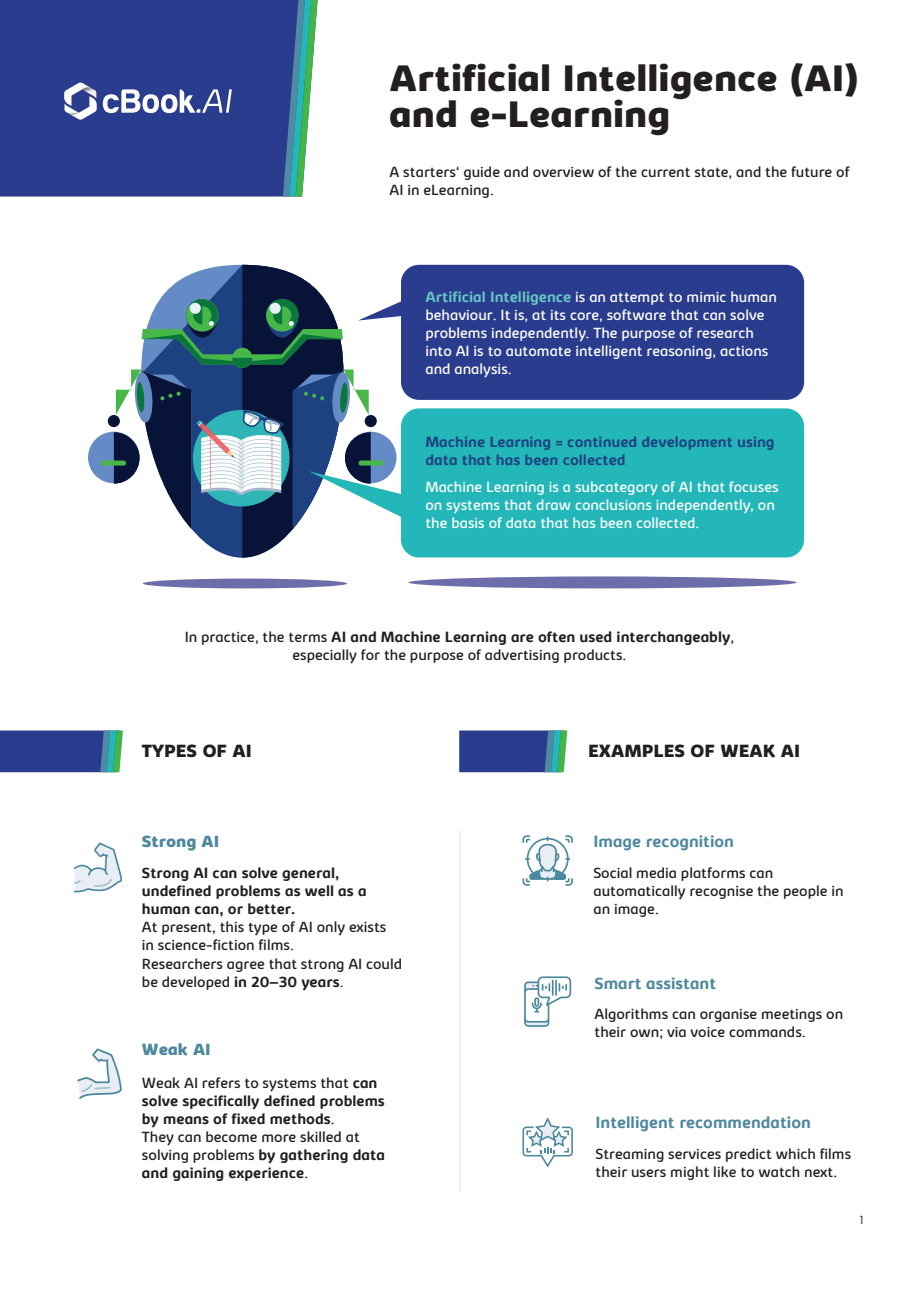
<style>
.page{position:relative;width:919px;height:1289px;background:#fff}
.page>*{position:absolute;margin:0;border:0;box-sizing:border-box;transform-origin:0 0}
.t1{font:800 37.5px/36px "Kabrio";color:#231f20}
.t2{font:800 18px "Kabrio";color:#231f20}
.t3{font:700 16.5px "Kabrio";color:#4d889e}
.t4{font:800 16.5px "Kabrio";color:#4d889e}
.t5{font:15px/18px "Kabrio";color:#231f20}
.t6{font:15px/18px "Kabrio";color:#fff}
.t7{font:700 15px/18px "Kabrio";color:#231f20}
.t8{font:700 15px/18px "Kabrio";color:#1d4381}
.t9{font:300 12px "Kabrio";color:#231f20}
.s1{font-weight:700;color:#64c6c3}
.s2{font-weight:700}
.s3{font-weight:400}
</style>
<div class="page">
<div style="left:0;top:0;width:283px;height:196px;background:#2a3c8d"></div>
<svg style="left:283px;top:0;width:34px;height:196px"></svg>
<div style="left:401px;top:265px;width:403px;height:135px;background:#2a3c8d;border-radius:18px"></div>
<div style="left:401px;top:408px;width:403px;height:149px;background:#24b7b9;border-radius:18px"></div>
<svg style="left:0;top:730px;width:123px;height:42px;background:#32518f"></svg>
<svg style="left:459px;top:730px;width:108px;height:42px;background:#33538f"></svg>
<hr style="left:459px;top:830px;width:1px;height:362px;background:#e8eef4">
<div style="left:143px;top:578px;width:204px;height:10px;background:#6d6daa;border-radius:50%"></div>
<div style="left:408px;top:576px;width:388px;height:12px;background:#6d6daa;border-radius:50%"></div>
<div style="left:88px;top:431px;width:52px;height:52px;background:#658bc7;border-radius:50%"></div>
<div style="left:108px;top:415px;width:12px;height:12px;background:#081437;border-radius:50%"></div>
<div style="left:101px;top:460px;width:25px;height:5px;background:#48b749;border-radius:3px"></div>
<svg style="left:74px;top:842px;width:48px;height:50px"></svg>
<svg style="left:77px;top:1048px;width:45px;height:50px"></svg>
<svg style="left:522px;top:835px;width:51px;height:50px"></svg>
<svg style="left:524px;top:976px;width:47px;height:50px"></svg>
<svg style="left:522px;top:1117px;width:51px;height:50px"></svg>
<svg style="left:64px;top:82px;width:33px;height:38px"></svg>
<svg style="left:103px;top:89px;width:129px;height:24px"></svg>
<svg style="left:114px;top:265px;width:355px;height:292px"></svg>
<h1 class="t1" style="left:389px;top:62px;width:471px">Artificial Intelligence (AI) and e-Learning</h1>
<p class="t5" style="left:389px;top:163px;width:461px">A starters‘ guide and overview of the current state, and the future of<br>AI in eLearning.</p>
<p class="t6" style="left:425px;top:288px;width:353px"><span class="s1">Artificial Intelligence</span> is an attempt to mimic human behaviour. It is, at its core, software that can solve problems independently. The purpose of research into AI is to automate intelligent reasoning, actions and analysis.</p>
<p class="t8" style="left:425px;top:434px;width:351px">Machine Learning = continued development using data that has been collected</p>
<p class="t6" style="left:425px;top:478px;width:355px">Machine Learning is a subcategory of AI that focuses on systems that draw conclusions independently, on the basis of data that has been collected.</p>
<p class="t5" style="left:185px;top:628px;width:551px;text-align:center">In practice, the terms <span class="s2">AI and Machine Learning are often used interchangeably</span>, especially for the purpose of advertising products.</p>
<p class="t2" style="left:142px;top:739px;width:111px">TYPES OF AI</p>
<p class="t2" style="left:588px;top:739px;width:213px">EXAMPLES OF WEAK AI</p>
<p class="t4" style="left:142px;top:831px;width:79px">Strong AI</p>
<p class="t7" style="left:142px;top:864px;width:226px">Strong AI can solve general, undefined problems as well as a human can, or better.</p>
<p class="t5" style="left:142px;top:918px;width:262px">At present, this type of AI only exists in science-fiction films.<br>Researchers agree that strong AI could be developed <span class="s2">in 20–30 years</span>.</p>
<p class="t4" style="left:142px;top:1038px;width:70px">Weak AI</p>
<p class="t7" style="left:142px;top:1073px;width:244px"><span class="s3">Weak AI refers to systems that</span> can solve specifically defined problems by means of fixed methods<span class="s3">.<br>They can become more skilled at solving problems</span> by gathering data and gaining experience<span class="s3">.</span></p>
<p class="t3" style="left:593px;top:831px;width:142px">Image recognition</p>
<p class="t5" style="left:593px;top:864px;width:252px">Social media platforms can automatically recognise the people in an image.</p>
<p class="t3" style="left:594px;top:972px;width:123px">Smart assistant</p>
<p class="t5" style="left:594px;top:1005px;width:250px">Algorithms can organise meetings on their own; via voice commands.</p>
<p class="t3" style="left:595px;top:1112px;width:217px">Intelligent recommendation</p>
<p class="t5" style="left:595px;top:1145px;width:257px">Streaming services predict which films their users might like to watch next.</p>
<p class="t9" style="left:859px;top:1213px;width:6px">1</p>
</div>
